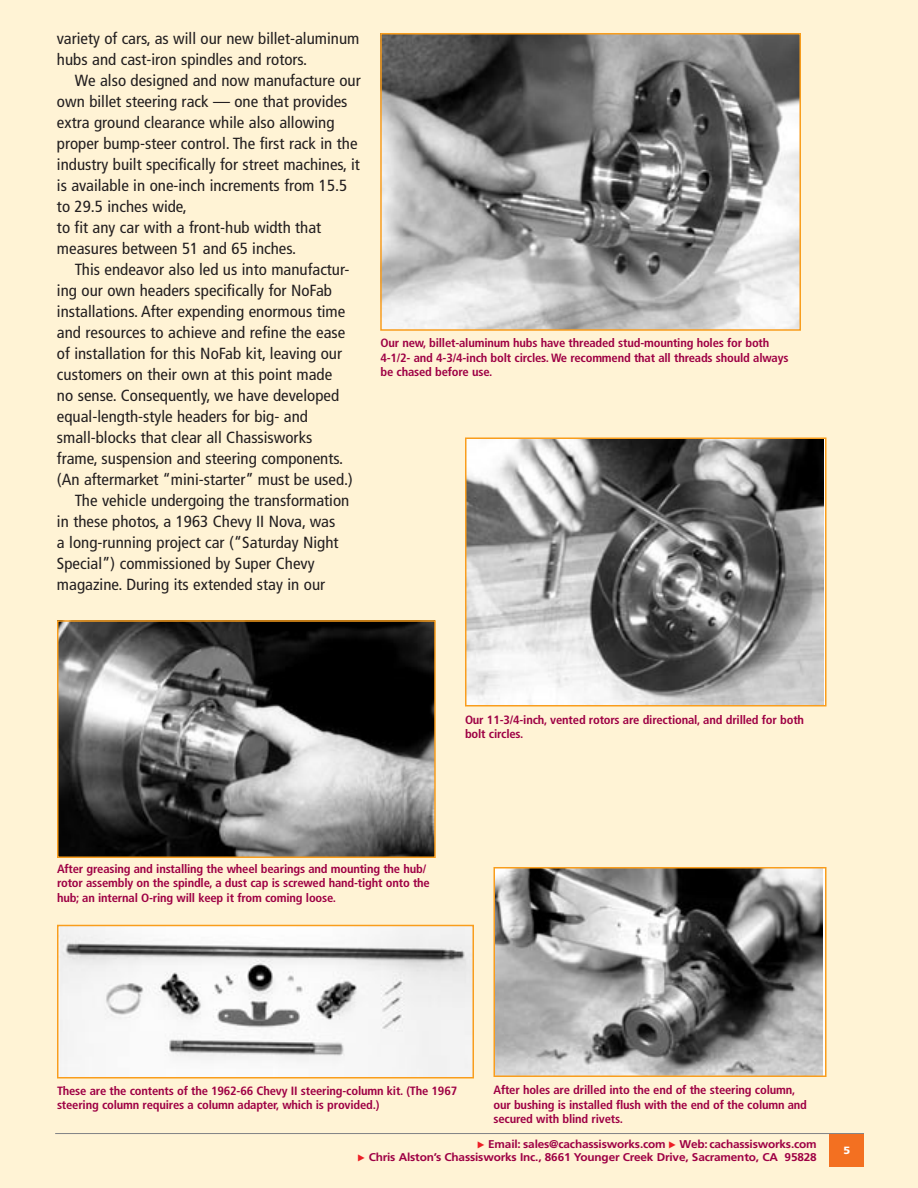
<style>
.page{position:relative;width:918px;height:1188px;background:#fff3d5}
.page>*{position:absolute;margin:0;border:0;box-sizing:border-box;transform-origin:0 0}
.HowToPara{font:condensed 16.2px/21px "Frutiger LT Std";color:#231f20;scale:1.05 1}
.HowToCaption6{font:700 condensed 12px/14.4px "Frutiger LT Std";letter-spacing:-.015em;color:#9e0044;scale:1.05 1}
.t1{font:700 11.25px/13.5px "Frutiger LT Std";letter-spacing:-.015em;color:#9e0044;text-align:right;scale:1.05 1}
.t2{font:900 10.5px "Frutiger LT Std";color:#fff;scale:1.05 1}
</style>
<div class="page">
<hr style="left:55px;top:1133px;width:809px;height:1px;background:#808285">
<div style="left:830px;top:1134px;width:34px;height:32px;background:#f37021"></div>
<img style="left:468px;top:440px;width:355px;height:263px">
<div style="left:465px;top:437px;width:361px;height:269px;border:2px solid #f99d1c"></div>
<img style="left:60px;top:623px;width:373px;height:232px">
<div style="left:57px;top:620px;width:379px;height:238px;border:2px solid #f99d1c"></div>
<img style="left:497px;top:870px;width:326px;height:204px">
<div style="left:494px;top:867px;width:332px;height:210px;border:2px solid #f99d1c"></div>
<img style="left:383px;top:36px;width:415px;height:292px">
<div style="left:380px;top:33px;width:421px;height:298px;border:2px solid #f99d1c"></div>
<img style="left:60px;top:928px;width:411px;height:147px">
<div style="left:57px;top:925px;width:417px;height:153px;border:2px solid #f99d1c"></div>
<p class="HowToPara" style="left:57px;top:28px;width:290px">variety of cars, as will our new billet-aluminum hubs and cast-iron spindles and rotors.</p>
<p class="HowToPara" style="left:57px;top:70px;width:291px;text-indent:18px">We also designed and now manufacture our own billet steering rack — one that provides extra ground clearance while also allowing proper bump-steer control. The first rack in the industry built specifically for street machines, it is available in one-inch increments from 15.5 to 29.5 inches wide,<br>to fit any car with a front-hub width that measures between 51 and 65 inches.</p>
<p class="HowToPara" style="left:57px;top:259px;width:283px;text-indent:18px">This endeavor also led us into manufactur&shy;ing our own headers specifically for NoFab installations. After expending enormous time and resources to achieve and refine the ease of installation for this NoFab kit, leaving our customers on their own at this point made<br>no sense. Consequently, we have developed equal-length-style headers for big- and small-blocks that clear all Chassisworks frame, suspension and steering components. (An aftermarket “mini-starter” must be used.)</p>
<p class="HowToPara" style="left:57px;top:490px;width:280px;text-indent:18px">The vehicle undergoing the transformation in these photos, a 1963 Chevy II Nova, was<br>a long-running project car (“Saturday Night Special”) commissioned by Super Chevy magazine. During its extended stay in our</p>
<p class="HowToCaption6" style="left:380px;top:336px;width:390px">Our new, billet-aluminum hubs have threaded stud-mounting holes for both<br>4-1/2- and 4-3/4-inch bolt circles. We recommend that all threads should always be chased before use.</p>
<p class="HowToCaption6" style="left:465px;top:712px;width:324px">Our 11-3/4-inch, vented rotors are directional, and drilled for both bolt circles.</p>
<p class="HowToCaption6" style="left:57px;top:862px;width:357px">After greasing and installing the wheel bearings and mounting the hub/ rotor assembly on the spindle, a dust cap is screwed hand-tight onto the hub; an internal O-ring will keep it from coming loose.</p>
<p class="HowToCaption6" style="left:57px;top:1084px;width:383px">These are the contents of the 1962-66 Chevy II steering-column kit. (The 1967 steering column requires a column adapter, which is provided.)</p>
<p class="HowToCaption6" style="left:494px;top:1083px;width:300px">After holes are drilled into the end of the steering column, our bushing is installed flush with the end of the column and secured with blind rivets.</p>
<p class="t1" style="left:369px;top:1137px;width:428px">Email: sales@cachassisworks.com Web: cachassisworks.com<br>Chris Alston’s Chassisworks Inc., 8661 Younger Creek Drive, Sacramento, CA 95828</p>
<p class="t2" style="left:844px;top:1144px;width:8px">5</p>
</div>
